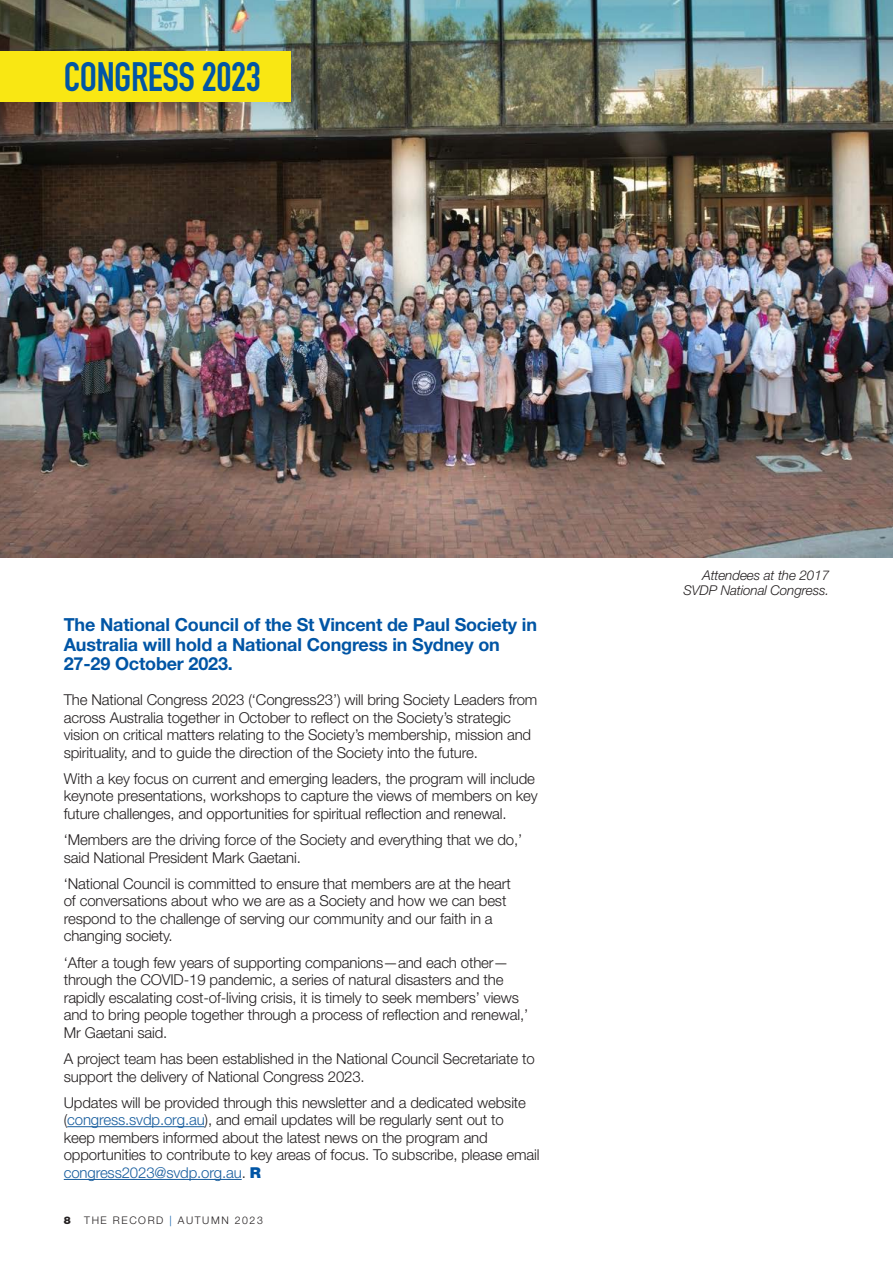
<style>
.page{position:relative;width:893px;height:1263px;background:#fff}
.page>*{position:absolute;margin:0;border:0;box-sizing:border-box;transform-origin:0 0}
.Page_header{font:700 40.5px "DIN Condensed";letter-spacing:-.01em;color:#0155a5}
.BODY_1st_para-Helvet{font:700 18px/19.8px "Helvetica Neue LT Std";letter-spacing:-.01em;color:#0155a5}
.BODY-Helvetica{font:300 15px/17.5px "Helvetica Neue LT Std";letter-spacing:-.01em;color:#231f20}
.Photo_caption{font:italic 300 13.5px/15px "Helvetica Neue LT Std";letter-spacing:-.01em;color:#231f20;text-align:right}
.t1{font:300 10.5px "Helvetica Neue LT Std";letter-spacing:.15em;color:#231f20}
.t2{font:900 10.5px "Helvetica Neue LT Std";color:#231f20}
.s1{color:#175d9e}
.s2{font-weight:900;color:#0155a5}
.s3{color:#0155a5}
</style>
<div class="page">
<img style="left:0;top:0;width:893px;height:558px">
<hr style="left:67px;top:1126px;width:138px;height:1px;background:#175d9e">
<hr style="left:64px;top:1179px;width:178px;height:1px;background:#175d9e">
<div style="left:0;top:51px;width:291px;height:51px;background:#f9e713"></div>
<p class="Page_header" style="left:64px;top:49px;width:199px">CONGRESS 2023</p>
<p class="BODY_1st_para-Helvet" style="left:64px;top:614px;width:475px">The National Council of the St Vincent de Paul Society in<br>Australia will hold a National Congress in Sydney on<br>27-29 October 2023.</p>
<p class="BODY-Helvetica" style="left:64px;top:690px;width:475px">The National Congress 2023 (‘Congress23’) will bring Society Leaders from across Australia together in October to reflect on the Society’s strategic vision on critical matters relating to the Society’s membership, mission and spirituality, and to guide the direction of the Society into the future.</p>
<p class="BODY-Helvetica" style="left:64px;top:769px;width:476px">With a key focus on current and emerging leaders, the program will include keynote presentations, workshops to capture the views of members on key future challenges, and opportunities for spiritual reflection and renewal.</p>
<p class="BODY-Helvetica" style="left:64px;top:831px;width:460px">‘Members are the driving force of the Society and everything that we do,’ said National President Mark Gaetani.</p>
<p class="BODY-Helvetica" style="left:64px;top:874px;width:448px">‘National Council is committed to ensure that members are at the heart of conversations about who we are as a Society and how we can best respond to the challenge of serving our community and our faith in a changing society.</p>
<p class="BODY-Helvetica" style="left:64px;top:953px;width:466px">‘After a tough few years of supporting companions—and each other— through the COVID-19 pandemic, a series of natural disasters and the rapidly escalating cost-of-living crisis, it is timely to seek members’ views and to bring people together through a process of reflection and renewal,’ Mr Gaetani said.</p>
<p class="BODY-Helvetica" style="left:64px;top:1049px;width:472px">A project team has been established in the National Council Secretariate to support the delivery of National Congress 2023.</p>
<p class="BODY-Helvetica" style="left:64px;top:1093px;width:477px">Updates will be provided through this newsletter and a dedicated website (<span class="s1">congress.svdp.org.au</span>), and email updates will be regularly sent out to<br>keep members informed about the latest news on the program and opportunities to contribute to key areas of focus. To subscribe, please email <span class="s1">congress2023@svdp.org.au</span>. <span class="s2">R</span></p>
<p class="t2" style="left:64px;top:1213px;width:9px">8</p>
<p class="t1" style="left:84px;top:1213px;width:180px">THE RECORD <span class="s3">|</span> AUTUMN 2023</p>
<p class="Photo_caption" style="left:683px;top:568px;width:147px">Attendees at the 2017<br>SVDP National Congress.</p>
</div>
